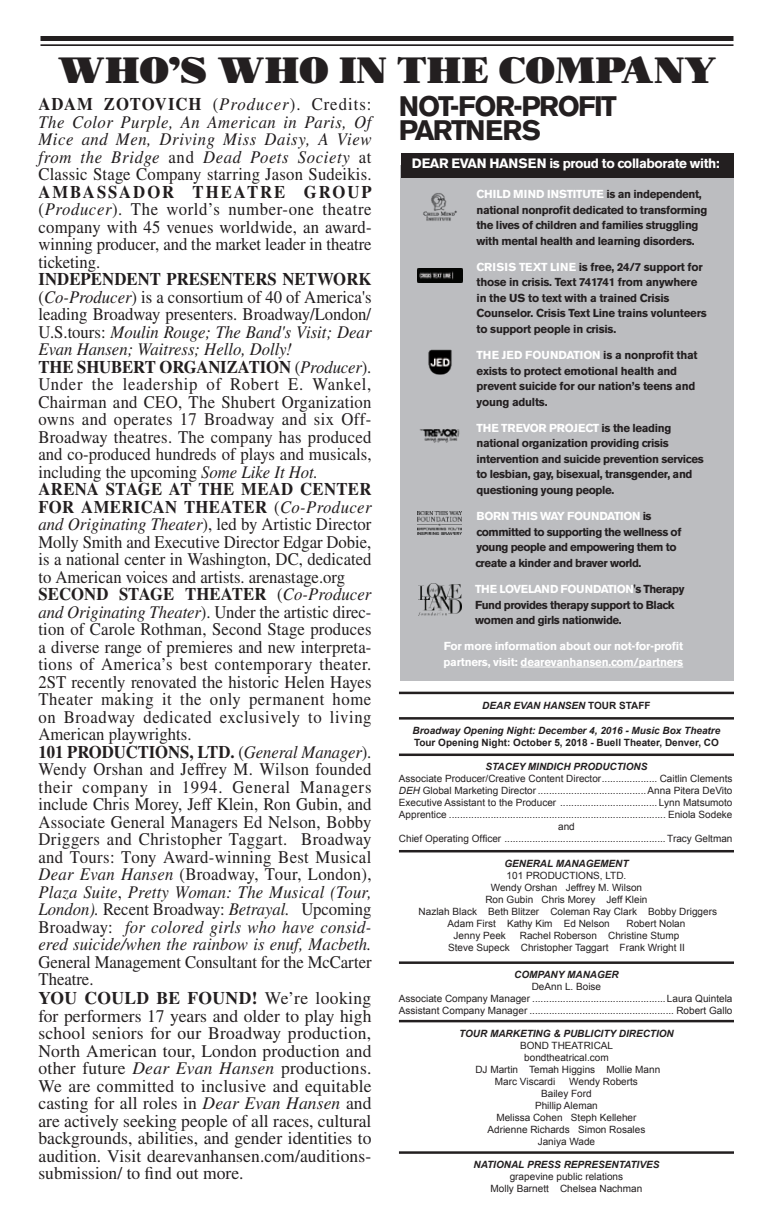
<style>
.page{position:relative;width:774px;height:1224px;background:#fff}
.page>*{position:absolute;margin:0;border:0;box-sizing:border-box;transform-origin:0 0}
.t1{font:38px "Morbodoni";color:#231f20}
.t2{font:700 28px/24px "Akzidenz Grotesk BE";letter-spacing:-.06em;color:#231f20}
.t3{font:17.8px/17.6px "STIX General";letter-spacing:.005em;color:#231f20;scale:.94 1}
.t4{font:italic 17.8px/17.4px "STIX General";letter-spacing:.035em;color:#211d1e;text-align:justify;scale:.94 1}
.t5{font:17.8px/17.4px "STIX General";color:#211d1e;text-align:justify;scale:.94 1}
.t6{font:700 13.6px "Akzidenz Grotesk BE";letter-spacing:-.03em;color:#fff}
.t7{font:700 11.6px/15.6px "Akzidenz Grotesk BE";letter-spacing:-.03em;color:#231f20}
.t8{font:700 11.6px/15.6px "Akzidenz Grotesk BE";letter-spacing:-.02em;color:#fff}
.t9{font:10px/12px "Arial";color:#231f20;text-align:center}
.t10{font:italic 700 10px "Arial";color:#231f20}
.t11{font:700 10px "Arial";color:#231f20}
.s1{font-weight:700;font-style:normal}
.s2{font-style:normal}
.s3{font-weight:700}
.s4{font-style:italic}
.s5{font-weight:700;color:#211d1e}
.s6{color:#211d1e}
.s7{font-style:italic;color:#211d1e}
.s8{color:#fff}
</style>
<div class="page">
<div style="left:401px;top:166px;width:333px;height:515px;background:#bcbdc0"></div>
<div style="left:401px;top:153px;width:333px;height:25px;background:#231f20"></div>
<hr style="left:521px;top:667px;width:162px;height:1px;background:#fff">
<img style="left:423px;top:193px;width:34px;height:28px">
<img style="left:417px;top:269px;width:45px;height:13px">
<img style="left:428px;top:349px;width:24px;height:26px">
<img style="left:419px;top:429px;width:41px;height:14px">
<img style="left:418px;top:512px;width:44px;height:22px">
<img style="left:418px;top:583px;width:44px;height:32px">
<hr style="left:399px;top:692px;width:335px;height:2px;background:#231f20">
<hr style="left:399px;top:717px;width:335px;height:3px;background:#231f20">
<hr style="left:399px;top:754px;width:335px;height:2px;background:#231f20">
<hr style="left:399px;top:850px;width:335px;height:2px;background:#231f20">
<hr style="left:399px;top:961px;width:335px;height:3px;background:#231f20">
<hr style="left:399px;top:1020px;width:335px;height:2px;background:#231f20">
<hr style="left:399px;top:1151px;width:335px;height:3px;background:#231f20">
<div style="left:40px;top:36px;width:694px;height:5px;background:#231f20"></div>
<hr style="left:40px;top:44px;width:694px;height:2px;background:#231f20">
<h1 class="t1" style="left:57px;top:41px;width:661px">WHO’S WHO IN THE COMPANY</h1>
<p class="t4" style="left:38px;top:95px;width:356px"><span class="s1">ADAM ZOTOVICH</span> <span class="s2">(</span>Producer<span class="s2">). Credits:<br></span>The Color Purple, An American in Paris, Of Mice and Men, Driving Miss Daisy, A View from the Bridge <span class="s2">and</span> Dead Poets Society <span class="s2">at Classic Stage Company starring Jason Sudeikis.</span></p>
<p class="t5" style="left:38px;top:184px;width:356px"><span class="s3">AMBASSADOR THEATRE GROUP </span>(<span class="s4">Producer</span>). The world’s number-one theatre company with 45 venues worldwide, an award&shy;winning producer, and the market leader in theatre ticketing.</p>
<p class="t3" style="left:38px;top:271px;width:356px"><span class="s5">INDEPENDENT PRESENTERS NETWORK </span><span class="s6">(</span><span class="s7">Co-Producer</span><span class="s6">) is a consortium of 40 of America's leading Broadway presenters. Broadway/London/ U.S.tours:</span> <span class="s7">Moulin Rouge; The Band's Visit; Dear Evan Hansen; Waitress; Hello, Dolly!<br></span><span class="s3">THE SHUBERT ORGANIZATION</span> (<span class="s4">Producer</span>).<br>Under the leadership of Robert E. Wankel, Chairman and CEO, The Shubert Organization owns and operates 17 Broadway and six Off-Broadway theatres. The company has produced and co-produced hundreds of plays and musicals, including the upcoming <span class="s4">Some Like It Hot.<br></span><span class="s3">ARENA STAGE AT THE MEAD CENTER FOR AMERICAN THEATER</span> (<span class="s4">Co-Producer and Originating Theater</span>), led by Artistic Director Molly Smith and Executive Director Edgar Dobie, is a national center in Washington, DC, dedicated to American voices and artists. arenastage.org <span class="s3">SECOND STAGE THEATER</span> (<span class="s4">Co-Producer and Originating Theater</span>). Under the artistic direc&shy;tion of Carole Rothman, Second Stage produces a diverse range of premieres and new interpreta&shy;tions of America’s best contemporary theater.<br>2ST recently renovated the historic Helen Hayes Theater making it the only permanent home on Broadway dedicated exclusively to living American playwrights.<br><span class="s3">101 PRODUCTIONS, LTD.</span> (<span class="s4">General Manager</span>).<br>Wendy Orshan and Jeffrey M. Wilson founded their company in 1994. General Managers include Chris Morey, Jeff Klein, Ron Gubin, and Associate General Managers Ed Nelson, Bobby Driggers and Christopher Taggart. Broadway and Tours: Tony Award-winning Best Musical <span class="s4">Dear Evan Hansen</span> (Broadway, Tour, London), <span class="s4">Plaza Suite</span>, <span class="s4">Pretty Woman: The Musical (Tour, London).</span> Recent Broadway: <span class="s4">Betrayal.</span> Upcoming Broadway: <span class="s4">for colored girls who have consid&shy;ered suicide/when the rainbow is enuf, Macbeth.</span></p>
<p class="t3" style="left:38px;top:954px;width:356px">General Management Consultant for the McCarter Theatre.<br><span class="s3">YOU COULD BE FOUND!</span> We’re looking for performers 17 years and older to play high school seniors for our Broadway production, North American tour, London production and other future <span class="s4">Dear Evan Hansen</span> productions.<br>We are committed to inclusive and equitable casting for all roles in <span class="s4">Dear Evan Hansen</span> and are actively seeking people of all races, cultural backgrounds, abilities, and gender identities to audition. Visit dearevanhansen.com/auditions&shy;submission/ to find out more.</p>
<h2 class="t2" style="left:399px;top:95px;width:219px">NOT-FOR-PROFIT<br>PARTNERS</h2>
<p class="t6" style="left:412px;top:156px;width:310px">DEAR EVAN HANSEN is proud to collaborate with:</p>
<p class="t7" style="left:477px;top:186px;width:232px"><span class="s8">CHILD MIND INSTITUTE</span> is an independent, national nonprofit dedicated to transforming the lives of children and families struggling with mental health and learning disorders.</p>
<p class="t7" style="left:477px;top:259px;width:232px"><span class="s8">CRISIS TEXT LINE</span> is free, 24/7 support for those in crisis. Text 741741 from anywhere in the US to text with a trained Crisis Counselor. Crisis Text Line trains volunteers to support people in crisis.</p>
<p class="t7" style="left:477px;top:347px;width:223px"><span class="s8">THE JED FOUNDATION</span> is a nonprofit that exists to protect emotional health and prevent suicide for our nation’s teens and young adults.</p>
<p class="t7" style="left:477px;top:420px;width:229px"><span class="s8">THE TREVOR PROJECT</span> is the leading national organization providing crisis intervention and suicide prevention services to lesbian, gay, bisexual, transgender, and questioning young people.</p>
<p class="t7" style="left:475px;top:509px;width:208px"><span class="s8">BORN THIS WAY FOUNDATION</span> is committed to supporting the wellness of young people and empowering them to create a kinder and braver world.</p>
<p class="t7" style="left:475px;top:581px;width:211px"><span class="s8">THE LOVELAND FOUNDATION</span>'s Therapy<br>Fund provides therapy support to Black women and girls nationwide.</p>
<p class="t8" style="left:444px;top:639px;width:241px">For more information about our not-for-profit partners, visit: dearevanhansen.com/partners</p>
<p class="t10" style="left:482px;top:699px;width:170px">DEAR EVAN HANSEN <span class="s2">TOUR STAFF</span></p>
<p class="t10" style="left:413px;top:724px;width:309px">Broadway Opening Night: December 4, 2016 - Music Box Theatre</p>
<p class="t11" style="left:414px;top:736px;width:306px">Tour Opening Night: October 5, 2018 - Buell Theater, Denver, CO</p>
<p class="t10" style="left:486px;top:760px;width:163px">STACEY MINDICH PRODUCTIONS</p>
<p class="t9" style="left:399px;top:773px;width:335px">Associate Producer/Creative Content Director.................... Caitlin Clements <span class="s4">DEH</span> Global Marketing Director .......................................Anna Pitera DeVito Executive Assistant to the Producer ................................... Lynn Matsumoto Apprentice .............................................................................. Eniola Sodeke and<br>Chief Operating Officer ..........................................................Tracy Geltman</p>
<p class="t10" style="left:504px;top:857px;width:126px">GENERAL MANAGEMENT</p>
<p class="t9" style="left:507px;top:869px;width:121px">101 PRODUCTIONS, LTD.</p>
<p class="t9" style="left:491px;top:881px;width:153px">Wendy Orshan Jeffrey M. Wilson</p>
<p class="t9" style="left:485px;top:893px;width:164px">Ron Gubin Chris Morey Jeff Klein</p>
<p class="t9" style="left:419px;top:905px;width:300px">Nazlah Black Beth Blitzer Coleman Ray Clark Bobby Driggers</p>
<p class="t9" style="left:448px;top:917px;width:164px">Adam First Kathy Kim Ed Nelson</p>
<p class="t9" style="left:627px;top:917px;width:60px">Robert Nolan</p>
<p class="t9" style="left:454px;top:929px;width:54px">Jenny Peek</p>
<p class="t9" style="left:448px;top:929px;width:238px;text-align:left;text-indent:72px">Rachel Roberson Christine Stump<br>Steve Supeck Christopher Taggart Frank Wright II</p>
<p class="t10" style="left:514px;top:968px;width:106px">COMPANY MANAGER</p>
<p class="t9" style="left:399px;top:981px;width:335px">DeAnn L. Boise<br>Associate Company Manager ................................................Laura Quintela<br>Assistant Company Manager .................................................... Robert Gallo</p>
<p class="t10" style="left:459px;top:1027px;width:216px">TOUR MARKETING &amp; PUBLICITY DIRECTION</p>
<p class="t9" style="left:520px;top:1039px;width:94px">BOND THEATRICAL</p>
<p class="t9" style="left:524px;top:1051px;width:86px">bondtheatrical.com</p>
<p class="t9" style="left:475px;top:1063px;width:186px">DJ Martin Temah Higgins Mollie Mann</p>
<p class="t9" style="left:495px;top:1075px;width:62px">Marc Viscardi</p>
<p class="t9" style="left:569px;top:1075px;width:70px">Wendy Roberts</p>
<p class="t9" style="left:541px;top:1087px;width:52px">Bailey Ford</p>
<p class="t9" style="left:535px;top:1099px;width:64px">Phillip Aleman</p>
<p class="t9" style="left:496px;top:1111px;width:142px">Melissa Cohen Steph Kelleher</p>
<p class="t9" style="left:488px;top:1123px;width:159px">Adrienne Richards Simon Rosales</p>
<p class="t9" style="left:538px;top:1135px;width:59px">Janiya Wade</p>
<p class="t10" style="left:474px;top:1158px;width:187px">NATIONAL PRESS REPRESENTATIVES</p>
<p class="t9" style="left:491px;top:1171px;width:153px">grapevine public relations<br>Molly Barnett Chelsea Nachman</p>
</div>
